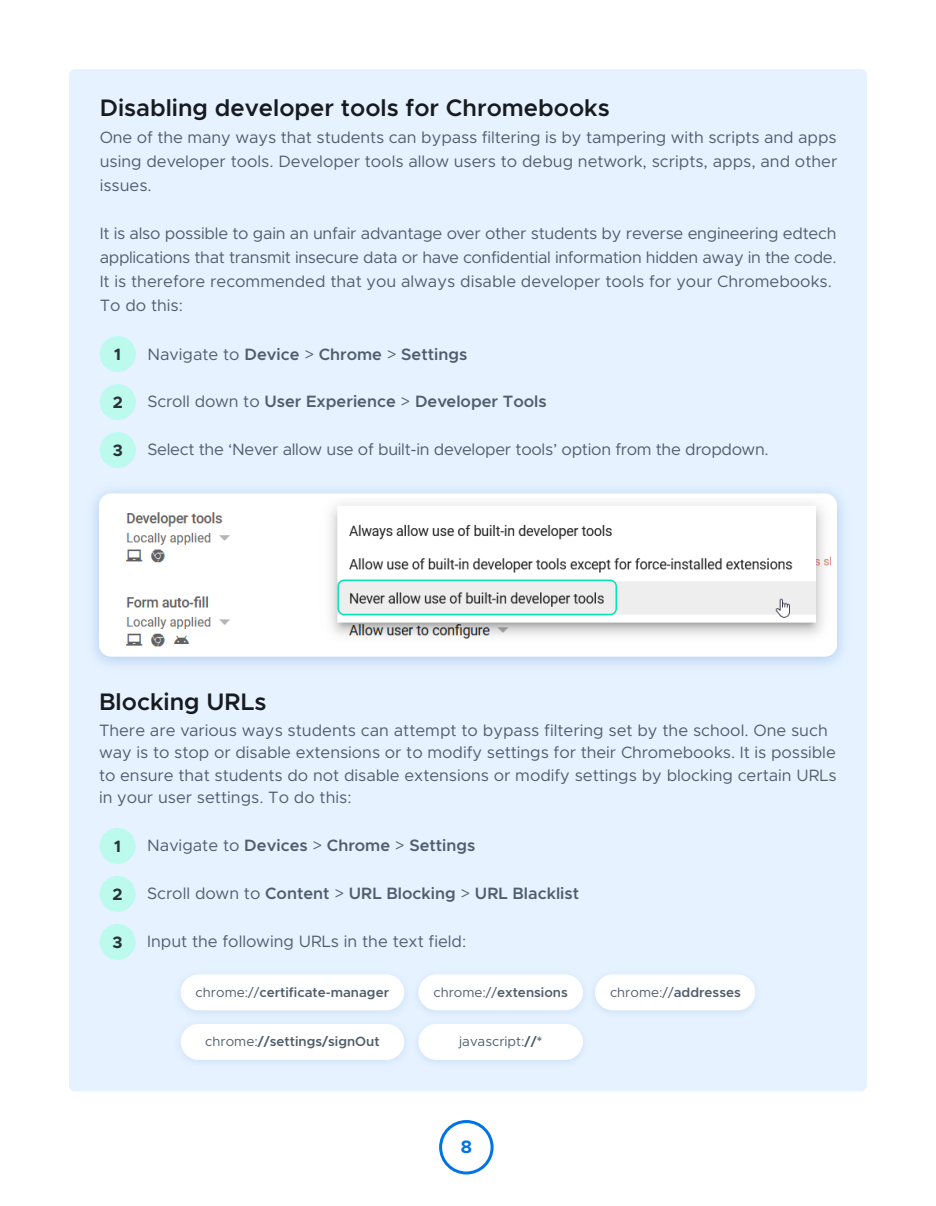
<style>
.page{position:relative;width:936px;height:1206px;background:#fff}
.page>*{position:absolute;margin:0;border:0;box-sizing:border-box;transform-origin:0 0}
.t1{font:600 24px "Metropolis";color:#171b1f}
.t2{font:700 18px "Metropolis";color:#0073e6}
.t3{font:16.5px/24px "Metropolis";color:#505e6b}
.t4{font:600 16.5px "Metropolis";color:#505e6b}
.t5{font:700 16.5px "Metropolis";color:#2a3138}
.t6{font:600 13.5px "Metropolis";color:#505e6b}
.t7{font:13.5px "Metropolis";color:#505e6b}
.s1{font-weight:400}
.s2{font-weight:600}
</style>
<div class="page">
<div style="left:69px;top:69px;width:798px;height:1023px;background:#e6f2ff;border-radius:6px"></div>
<div style="left:439px;top:1120px;width:55px;height:54px;border:3px solid #0073e6;border-radius:50%"></div>
<div style="left:100px;top:336px;width:36px;height:36px;background:#bbfaec;border-radius:50%"></div>
<div style="left:100px;top:384px;width:36px;height:36px;background:#bbfaec;border-radius:50%"></div>
<div style="left:100px;top:432px;width:36px;height:36px;background:#bbfaec;border-radius:50%"></div>
<div style="left:99px;top:493px;width:738px;height:164px;background:#fff;border-radius:12px"></div>
<img style="left:126px;top:503px;width:704px;height:144px">
<div style="left:337px;top:580px;width:280px;height:35px;border:2px solid #00e6b1;border-radius:6px"></div>
<div style="left:100px;top:828px;width:36px;height:36px;background:#bbfaec;border-radius:50%"></div>
<div style="left:100px;top:876px;width:36px;height:36px;background:#bbfaec;border-radius:50%"></div>
<div style="left:100px;top:924px;width:36px;height:36px;background:#bbfaec;border-radius:50%"></div>
<img style="left:417px;top:987px;width:167px;height:26px">
<div style="left:418px;top:974px;width:165px;height:36px;background:#fff;border-radius:18px"></div>
<img style="left:180px;top:987px;width:225px;height:27px">
<div style="left:181px;top:974px;width:223px;height:36px;background:#fff;border-radius:18px"></div>
<img style="left:594px;top:987px;width:162px;height:26px">
<div style="left:595px;top:974px;width:160px;height:36px;background:#fff;border-radius:18px"></div>
<div style="left:418px;top:1024px;width:165px;height:36px;background:#fff;border-radius:18px"></div>
<img style="left:180px;top:1032px;width:235px;height:31px">
<div style="left:181px;top:1024px;width:223px;height:36px;background:#fff;border-radius:18px"></div>
<h1 class="t1" style="left:100px;top:92px;width:511px">Disabling developer tools for Chromebooks</h1>
<p class="t3" style="left:100px;top:125px;width:739px;text-align:justify">One of the many ways that students can bypass filtering is by tampering with scripts and apps using developer tools. Developer tools allow users to debug network, scripts, apps, and other issues.</p>
<p class="t3" style="left:100px;top:221px;width:738px">It is also possible to gain an unfair advantage over other students by reverse engineering edtech applications that transmit insecure data or have confidential information hidden away in the code.<br>It is therefore recommended that you always disable developer tools for your Chromebooks.<br>To do this:</p>
<p class="t5" style="left:114px;top:344px;width:8px">1</p>
<p class="t4" style="left:147px;top:343px;width:321px"><span class="s1">Navigate to</span> Device <span class="s1">&gt;</span> Chrome <span class="s1">&gt;</span> Settings</p>
<p class="t5" style="left:113px;top:392px;width:12px">2</p>
<p class="t4" style="left:147px;top:391px;width:401px"><span class="s1">Scroll down to</span> User Experience <span class="s1">&gt;</span> Developer Tools</p>
<p class="t5" style="left:113px;top:440px;width:11px">3</p>
<p class="t3" style="left:147px;top:438px;width:623px">Select the ‘Never allow use of built-in developer tools’ option from the dropdown.</p>
<h1 class="t1" style="left:99px;top:687px;width:169px">Blocking URLs</h1>
<p class="t3" style="left:99px;top:719px;width:739px;line-height:22.5px">There are various ways students can attempt to bypass filtering set by the school. One such way is to stop or disable extensions or to modify settings for their Chromebooks. It is possible to ensure that students do not disable extensions or modify settings by blocking certain URLs in your user settings. To do this:</p>
<p class="t5" style="left:114px;top:836px;width:8px">1</p>
<p class="t4" style="left:147px;top:835px;width:330px"><span class="s1">Navigate to</span> Devices <span class="s1">&gt;</span> Chrome <span class="s1">&gt;</span> Settings</p>
<p class="t5" style="left:113px;top:884px;width:12px">2</p>
<p class="t4" style="left:147px;top:883px;width:434px"><span class="s1">Scroll down to</span> Content <span class="s1">&gt;</span> URL Blocking <span class="s1">&gt;</span> URL Blacklist</p>
<p class="t5" style="left:113px;top:932px;width:11px">3</p>
<p class="t3" style="left:147px;top:930px;width:321px">Input the following URLs in the text field:</p>
<p class="t6" style="left:196px;top:984px;width:195px"><span class="s1">chrome://</span>certificate-manager</p>
<p class="t6" style="left:433px;top:984px;width:136px"><span class="s1">chrome://</span>extensions</p>
<p class="t7" style="left:610px;top:984px;width:132px">chrome://<span class="s2">addresses</span></p>
<p class="t6" style="left:205px;top:1033px;width:176px"><span class="s1">chrome:</span>//settings/signOut</p>
<p class="t7" style="left:459px;top:1033px;width:84px">javascript:<span class="s2">//*</span></p>
<p class="t2" style="left:461px;top:1135px;width:13px">8</p>
</div>
